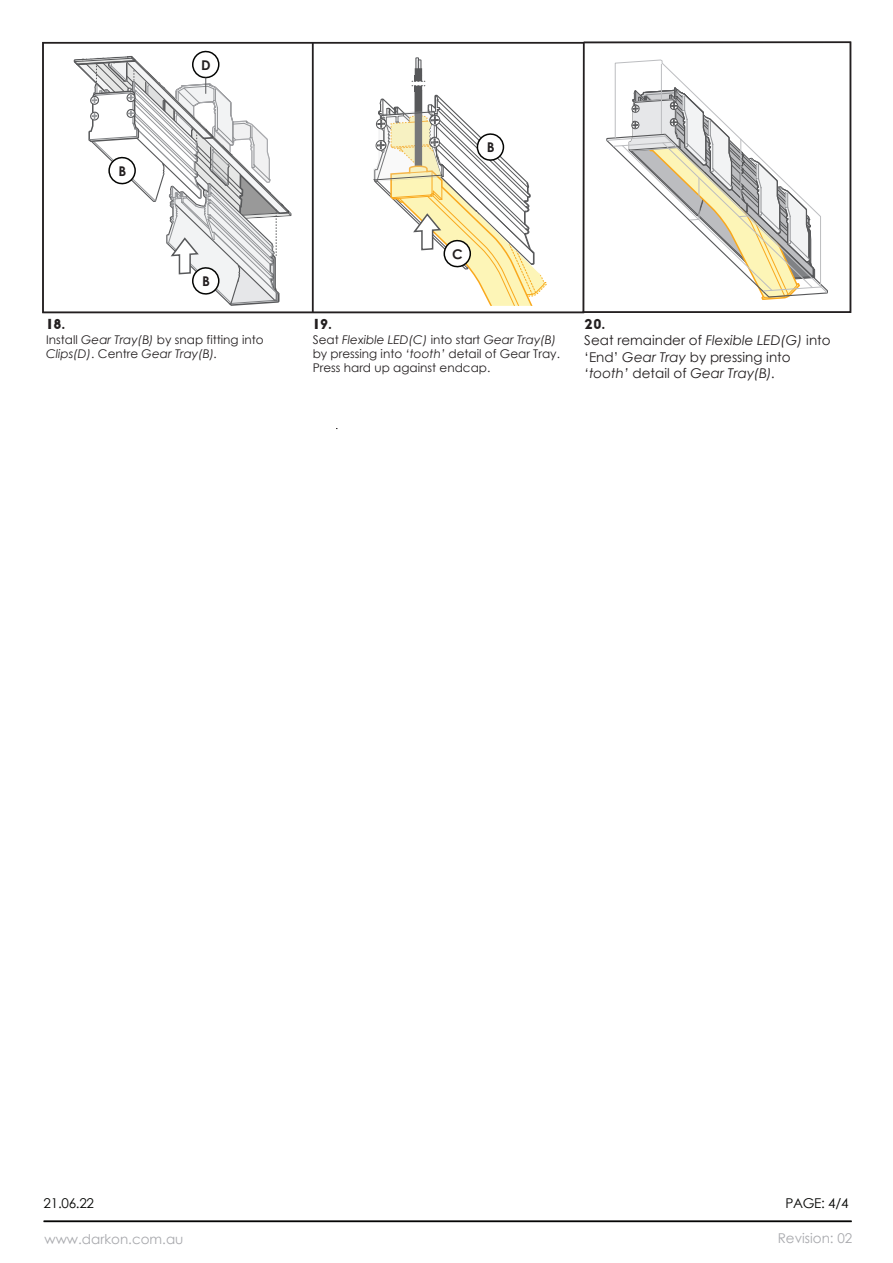
<style>
.page{position:relative;width:893px;height:1263px;background:#fff}
.page>*{position:absolute;margin:0;border:0;box-sizing:border-box;transform-origin:0 0}
.t1{font:13.5px/16.2px "Century Gothic";color:#231f20}
.t2{font:13.5px "Century Gothic";color:#a8a9ad}
.t3{font:13.5px "Century Gothic";letter-spacing:-.02em;color:#040503}
.t4{font:13.5px "Big John";color:#231f20}
.t5{font:12px/14.4px "Century Gothic";color:#231f20}
.s1{font-style:italic}
</style>
<div class="page">
<hr style="left:661px;top:64px;width:1px;height:70px;background:#bcbdc0">
<svg style="left:606px;top:88px;width:222px;height:212px"></svg>
<hr style="left:44px;top:1220px;width:808px;height:2px;background:#050504">
<div style="left:42px;top:42px;width:542px;height:271px;border:2px solid #231f20"></div>
<hr style="left:312px;top:42px;width:1px;height:270px;background:#231f20">
<div style="left:583px;top:42px;width:268px;height:271px;border:2px solid #231f20"></div>
<svg style="left:374px;top:57px;width:173px;height:249px"></svg>
<svg style="left:74px;top:50px;width:218px;height:256px"></svg>
<p class="t4" style="left:46px;top:318px;width:21px">18.</p>
<p class="t5" style="left:46px;top:332px;width:219px">Install <span class="s1">Gear Tray(B)</span> by snap fitting into<br><span class="s1">Clips(D)</span>. Centre <span class="s1">Gear Tray(B).</span></p>
<p class="t4" style="left:313px;top:318px;width:21px">19.</p>
<p class="t5" style="left:313px;top:332px;width:249px">Seat <span class="s1">Flexible LED(C)</span> into start <span class="s1">Gear Tray(B) </span>by pressing into <span class="s1">‘tooth’</span> detail of Gear Tray.<br>Press hard up against endcap.</p>
<p class="t4" style="left:584px;top:318px;width:22px">20.</p>
<p class="t1" style="left:584px;top:332px;width:248px">Seat remainder of <span class="s1">Flexible LED(G)</span> into ‘End’ <span class="s1">Gear Tray</span> by pressing into <span class="s1">‘tooth’</span> detail of <span class="s1">Gear Tray(B).</span></p>
<p class="t3" style="left:44px;top:1193px;width:52px">21.06.22</p>
<p class="t3" style="left:785px;top:1193px;width:65px">PAGE: 4/4</p>
<p class="t2" style="left:45px;top:1230px;width:140px">www.darkon.com.au</p>
<p class="t2" style="left:778px;top:1228px;width:76px">Revision: 02</p>
</div>
